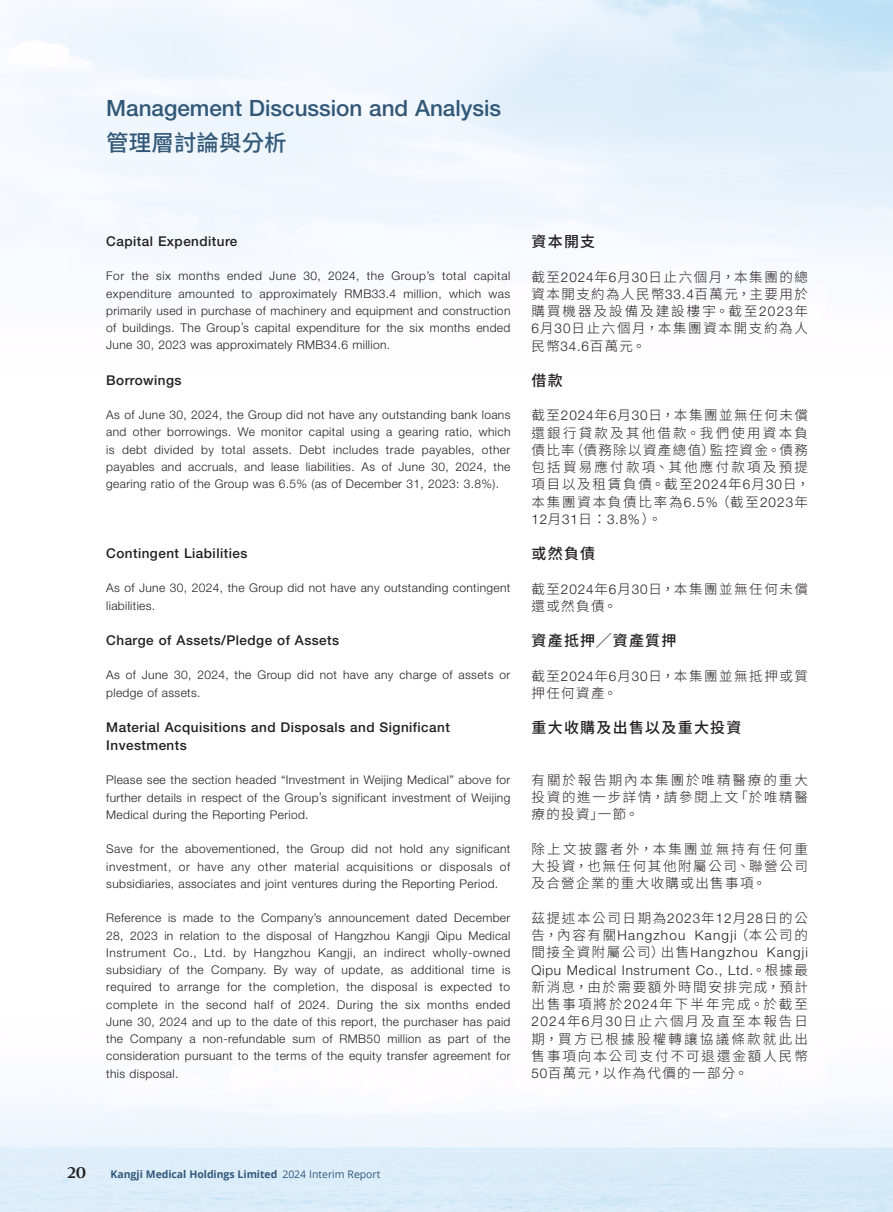
<style>
.page{position:relative;width:893px;height:1212px;background:#fff}
.page>*{position:absolute;margin:0;border:0;box-sizing:border-box;transform-origin:0 0}
.t1{font:500 22.5px "Helvetica Neue LT Std";color:#325878}
.t2{font:500 22.5px "Source Han Sans TC";letter-spacing:.005em;color:#325878}
.C_Heading_2{font:500 15px "Source Han Sans TC";letter-spacing:.085em;color:#231f20}
.t3{font:700 15px "Accent Graphic";color:#231f20}
.C_Body_Text{font:300 13.5px/17.2px "Source Han Sans TC";letter-spacing:.13em;color:#231f20;text-align:justify}
.Heading_2{font:500 13.5px/18px "Helvetica Neue LT Std";letter-spacing:.035em;color:#231f20}
.Body_Text{font:300 12px/17.2px "Helvetica Neue LT Std";letter-spacing:.03em;color:#231f20;text-align:justify}
.t4{font:700 10.5px "Open Sans";letter-spacing:-.005em;color:#325878}
.s1{font-family:"Helvetica Neue LT Std"}
.s2{font-weight:400}
</style>
<div class="page">
<h1 class="t1" style="left:106px;top:94px;width:396px">Management Discussion and Analysis</h1>
<h1 class="t2" style="left:106px;top:130px;width:182px">管理層討論與分析</h1>
<p class="Heading_2" style="left:106px;top:232px;width:133px">Capital Expenditure</p>
<p class="Body_Text" style="left:106px;top:267px;width:406px">For the six months ended June 30, 2024, the Group’s total capital expenditure amounted to approximately RMB33.4 million, which was primarily used in purchase of machinery and equipment and construction of buildings. The Group’s capital expenditure for the six months ended June 30, 2023 was approximately RMB34.6 million.</p>
<p class="Heading_2" style="left:106px;top:371px;width:77px">Borrowings</p>
<p class="Body_Text" style="left:106px;top:406px;width:406px">As of June 30, 2024, the Group did not have any outstanding bank loans and other borrowings. We monitor capital using a gearing ratio, which is debt divided by total assets. Debt includes trade payables, other payables and accruals, and lease liabilities. As of June 30, 2024, the gearing ratio of the Group was 6.5% (as of December 31, 2023: 3.8%).</p>
<p class="Heading_2" style="left:106px;top:544px;width:143px">Contingent Liabilities</p>
<p class="Body_Text" style="left:106px;top:579px;width:406px">As of June 30, 2024, the Group did not have any outstanding contingent liabilities.</p>
<p class="Heading_2" style="left:106px;top:631px;width:234px">Charge of Assets/Pledge of Assets</p>
<p class="Body_Text" style="left:106px;top:666px;width:406px">As of June 30, 2024, the Group did not have any charge of assets or pledge of assets.</p>
<p class="Heading_2" style="left:106px;top:718px;width:345px">Material Acquisitions and Disposals and Significant<br>Investments</p>
<p class="Body_Text" style="left:106px;top:771px;width:406px">Please see the section headed “Investment in Weijing Medical” above for further details in respect of the Group’s significant investment of Weijing Medical during the Reporting Period.</p>
<p class="Body_Text" style="left:106px;top:840px;width:406px">Save for the abovementioned, the Group did not hold any significant investment, or have any other material acquisitions or disposals of subsidiaries, associates and joint ventures during the Reporting Period.</p>
<p class="Body_Text" style="left:106px;top:909px;width:406px">Reference is made to the Company’s announcement dated December 28, 2023 in relation to the disposal of Hangzhou Kangji Qipu Medical Instrument Co., Ltd. by Hangzhou Kangji, an indirect wholly-owned subsidiary of the Company. By way of update, as additional time is required to arrange for the completion, the disposal is expected to complete in the second half of 2024. During the six months ended June 30, 2024 and up to the date of this report, the purchaser has paid the Company a non-refundable sum of RMB50 million as part of the consideration pursuant to the terms of the equity transfer agreement for this disposal.</p>
<p class="C_Heading_2" style="left:531px;top:233px;width:65px">資本開支</p>
<p class="C_Body_Text" style="left:531px;top:268px;width:278px">截至<span class="s1">2024</span>年<span class="s1">6</span>月<span class="s1">30</span>日止六個月，本集團的總資本開支約為人民幣<span class="s1">33.4</span>百萬元，主要用於購買機器及設備及建設樓宇。截至<span class="s1">2023</span>年<span class="s1">6</span>月<span class="s1">30</span>日止六個月，本集團資本開支約為人民幣<span class="s1">34.6</span>百萬元。</p>
<p class="C_Heading_2" style="left:531px;top:372px;width:33px">借款</p>
<p class="C_Body_Text" style="left:531px;top:407px;width:280px;text-align:left">截至<span class="s1">2024</span>年<span class="s1">6</span>月<span class="s1">30</span>日，本集團並無任何未償還銀行貸款及其他借款。我們使用資本負債比率（債務除以資產總值）監控資金。債務包括貿易應付款項、其他應付款項及預提項目以及租賃負債。截至<span class="s1">2024</span>年<span class="s1">6</span>月<span class="s1">30</span>日，本集團資本負債比率為<span class="s1">6.5%</span>（截至<span class="s1">2023</span>年<br><span class="s1">12</span>月<span class="s1">31</span>日：<span class="s1">3.8%</span>）。</p>
<p class="C_Heading_2" style="left:531px;top:545px;width:65px">或然負債</p>
<p class="C_Body_Text" style="left:531px;top:580px;width:278px">截至<span class="s1">2024</span>年<span class="s1">6</span>月<span class="s1">30</span>日，本集團並無任何未償還或然負債。</p>
<p class="C_Heading_2" style="left:531px;top:632px;width:146px">資產抵押╱資產質押</p>
<p class="C_Body_Text" style="left:531px;top:667px;width:278px">截至<span class="s1">2024</span>年<span class="s1">6</span>月<span class="s1">30</span>日，本集團並無抵押或質押任何資產。</p>
<p class="C_Heading_2" style="left:531px;top:719px;width:211px">重大收購及出售以及重大投資</p>
<p class="C_Body_Text" style="left:531px;top:772px;width:278px">有關於報告期內本集團於唯精醫療的重大投資的進一步詳情，請參閱上文「於唯精醫療的投資」一節。</p>
<p class="C_Body_Text" style="left:531px;top:841px;width:278px">除上文披露者外，本集團並無持有任何重大投資，也無任何其他附屬公司、聯營公司及合營企業的重大收購或出售事項。</p>
<p class="C_Body_Text" style="left:531px;top:910px;width:278px">茲提述本公司日期為<span class="s1">2023</span>年<span class="s1">12</span>月<span class="s1">28</span>日的公告，內容有關<span class="s1">Hangzhou Kangji</span>（本公司的間接全資附屬公司）出售<span class="s1">Hangzhou Kangji Qipu Medical Instrument Co., Ltd.</span>。根據最新消息，由於需要額外時間安排完成，預計出售事項將於<span class="s1">2024</span>年下半年完成。於截至<span class="s1">2024</span>年<span class="s1">6</span>月<span class="s1">30</span>日止六個月及直至本報告日期，買方已根據股權轉讓協議條款就此出售事項向本公司支付不可退還金額人民幣<span class="s1">50</span>百萬元，以作為代價的一部分。</p>
<p class="t3" style="left:67px;top:1161px;width:21px">20</p>
<p class="t4" style="left:111px;top:1167px;width:271px">Kangji Medical Holdings Limited <span class="s2">2024 Interim Report</span></p>
</div>
